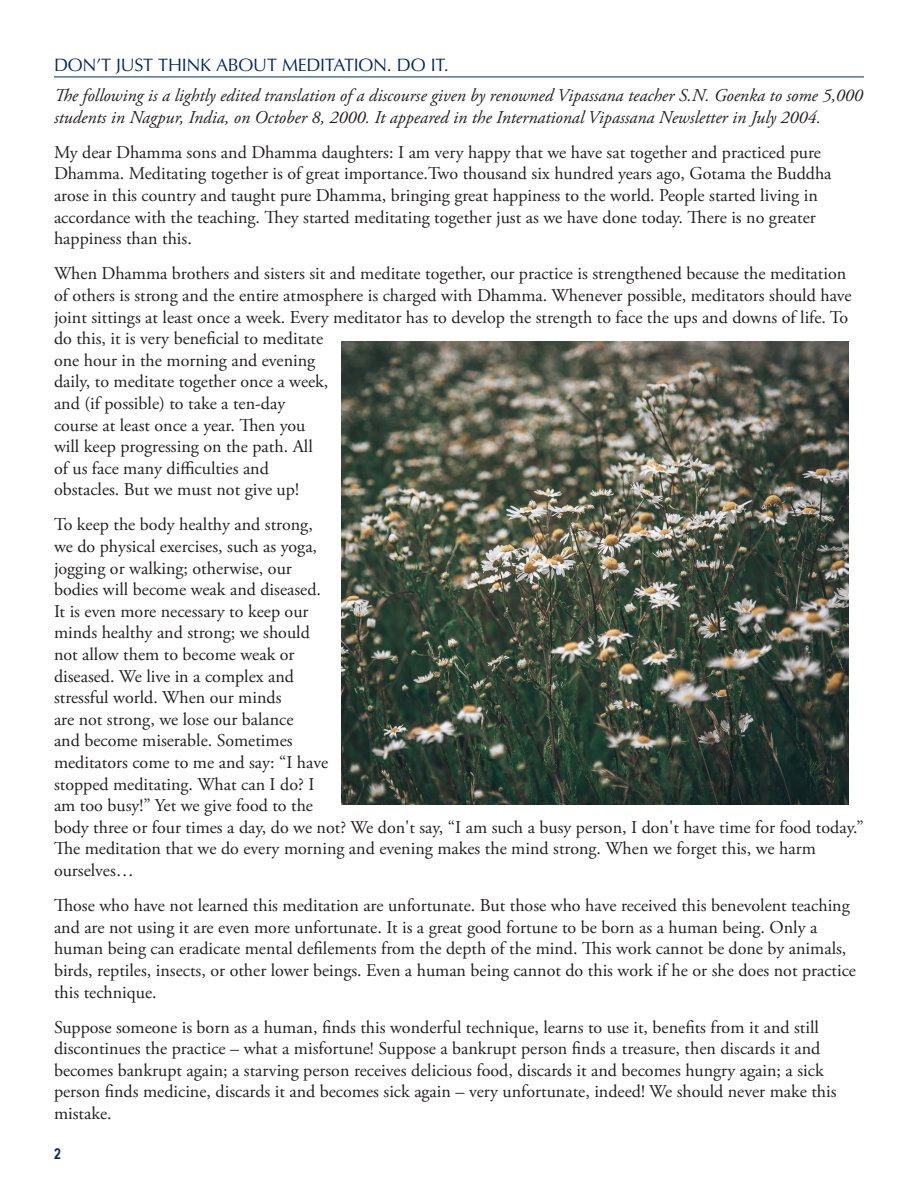
<style>
.page{position:relative;width:918px;height:1188px;background:#fff}
.page>*{position:absolute;margin:0;border:0;box-sizing:border-box;transform-origin:0 0}
.body{font:18px/21.6px "Adobe Garamond Pro";color:#231f20}
.body-2{font:italic 18px/21.6px "Adobe Garamond Pro";color:#231f20}
.body-heading{font:18px "Optima";letter-spacing:-.015em;color:#002961}
.t1{font:700 15px "Arial Narrow";color:#002961}
</style>
<div class="page">
<hr style="left:54px;top:77px;width:810px;height:1px;background:#002961">
<img style="left:341px;top:342px;width:508px;height:462px">
<p class="body-heading" style="left:54px;top:54px;width:396px">DON’T JUST THINK ABOUT MEDITATION. DO IT.</p>
<p class="body-2" style="left:54px;top:85px;width:810px">The following is a lightly edited translation of a discourse given by renowned Vipassana teacher S.N. Goenka to some 5,000 students in Nagpur, India, on October 8, 2000. It appeared in the International Vipassana Newsletter in July 2004.</p>
<p class="body" style="left:54px;top:142px;width:779px">My dear Dhamma sons and Dhamma daughters: I am very happy that we have sat together and practiced pure Dhamma. Meditating together is of great importance.Two thousand six hundred years ago, Gotama the Buddha arose in this country and taught pure Dhamma, bringing great happiness to the world. People started living in accordance with the teaching. They started meditating together just as we have done today. There is no greater happiness than this.</p>
<p class="body" style="left:54px;top:263px;width:799px">When Dhamma brothers and sisters sit and meditate together, our practice is strengthened because the meditation of others is strong and the entire atmosphere is charged with Dhamma. Whenever possible, meditators should have joint sittings at least once a week. Every meditator has to develop the strength to face the ups and downs of life. To do this, it is very beneficial to meditate<br>one hour in the morning and evening<br>daily, to meditate together once a week,<br>and (if possible) to take a ten-day<br>course at least once a year. Then you<br>will keep progressing on the path. All<br>of us face many difficulties and<br>obstacles. But we must not give up!</p>
<p class="body" style="left:54px;top:515px;width:811px">To keep the body healthy and strong,<br>we do physical exercises, such as yoga,<br>jogging or walking; otherwise, our<br>bodies will become weak and diseased.<br>It is even more necessary to keep our<br>minds healthy and strong; we should<br>not allow them to become weak or<br>diseased. We live in a complex and<br>stressful world. When our minds<br>are not strong, we lose our balance<br>and become miserable. Sometimes<br>meditators come to me and say: “I have<br>stopped meditating. What can I do? I<br>am too busy!” Yet we give food to the<br>body three or four times a day, do we not? We don't say, “I am such a busy person, I don't have time for food today.” The meditation that we do every morning and evening makes the mind strong. When we forget this, we harm ourselves…</p>
<p class="body" style="left:54px;top:895px;width:804px">Those who have not learned this meditation are unfortunate. But those who have received this benevolent teaching and are not using it are even more unfortunate. It is a great good fortune to be born as a human being. Only a human being can eradicate mental defilements from the depth of the mind. This work cannot be done by animals, birds, reptiles, insects, or other lower beings. Even a human being cannot do this work if he or she does not practice this technique.</p>
<p class="body" style="left:54px;top:1017px;width:784px">Suppose someone is born as a human, finds this wonderful technique, learns to use it, benefits from it and still discontinues the practice – what a misfortune! Suppose a bankrupt person finds a treasure, then discards it and becomes bankrupt again; a starving person receives delicious food, discards it and becomes hungry again; a sick person finds medicine, discards it and becomes sick again – very unfortunate, indeed! We should never make this mistake.</p>
<p class="t1" style="left:54px;top:1142px;width:8px">2</p>
</div>
